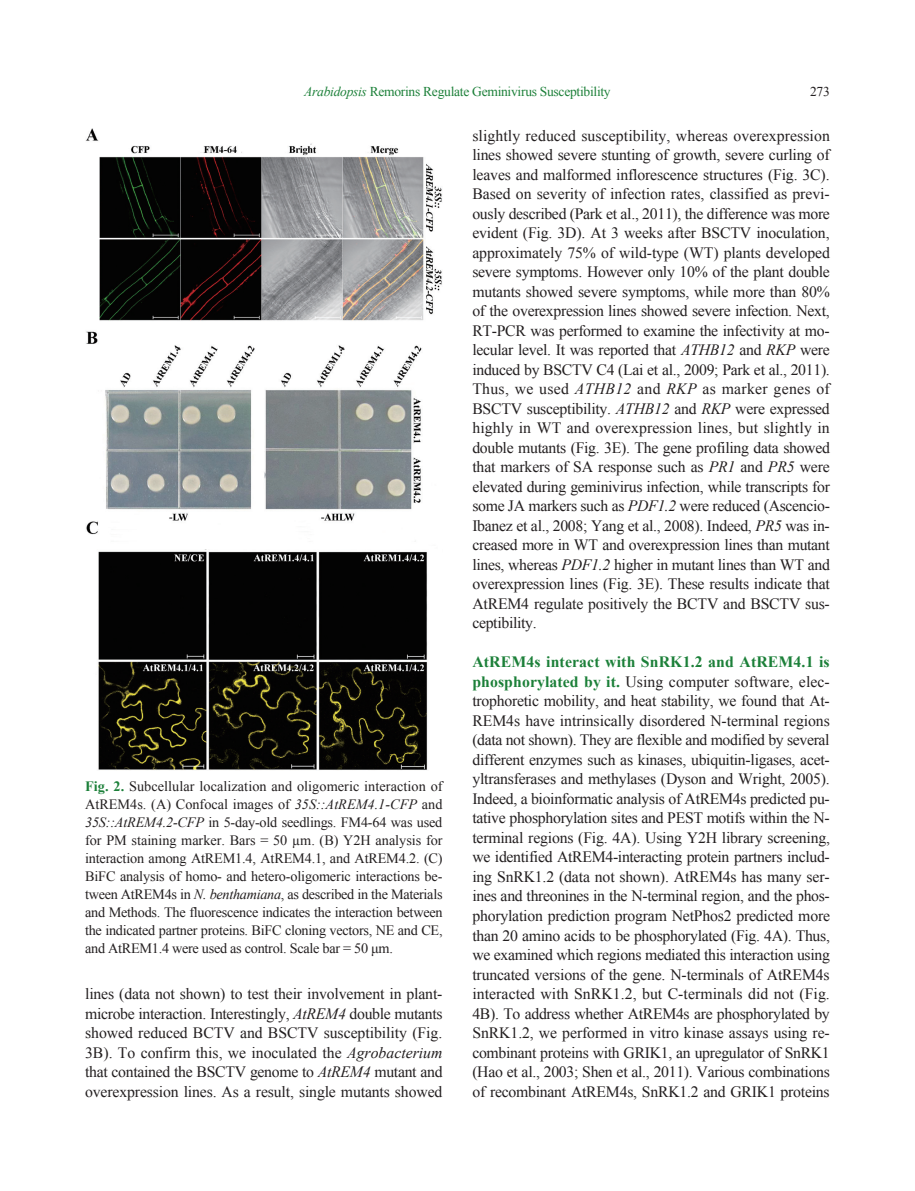
<style>
.page{position:relative;width:915px;height:1191px;background:#fff}
.page>*{position:absolute;margin:0;border:0;box-sizing:border-box;transform-origin:0 0}
.본문-1{font:15.75px/19.5px "Times New Roman";letter-spacing:-.015em;color:#231f20;text-align:justify}
.그림표설명{font:14.25px/18px "Times New Roman";letter-spacing:-.02em;color:#231f20;text-align:justify}
.t1{font:13.5px "Times New Roman";letter-spacing:-.02em;color:#1c8039}
.t2{font:13.5px "Times New Roman";color:#231f20}
.s1{font-style:italic}
.s2{font-weight:700;color:#1c8039}
</style>
<div class="page">
<img style="left:85px;top:128px;width:357px;height:642px">
<p class="t1" style="left:304px;top:83px;width:308px"><span class="s1">Arabidopsis</span> Remorins Regulate Geminivirus Susceptibility</p>
<p class="t2" style="left:809px;top:83px;width:21px">273</p>
<p class="그림표설명" style="left:85px;top:777px;width:359px"><span class="s2">Fig. 2.</span> Subcellular localization and oligomeric interaction of AtREM4s. (A) Confocal images of <span class="s1">35S::AtREM4.1-CFP</span> and <span class="s1">35S::AtREM4.2-CFP</span> in 5-day-old seedlings. FM4-64 was used for PM staining marker. Bars = 50 µm. (B) Y2H analysis for interaction among AtREM1.4, AtREM4.1, and AtREM4.2. (C)<br>BiFC analysis of homo- and hetero-oligomeric interactions be&shy;tween AtREM4s in <span class="s1">N. benthamiana</span>, as described in the Materials and Methods. The fluorescence indicates the interaction between the indicated partner proteins. BiFC cloning vectors, NE and CE, and AtREM1.4 were used as control. Scale bar = 50 μm.</p>
<p class="본문-1" style="left:85px;top:983px;width:359px">lines (data not shown) to test their involvement in plant&shy;microbe interaction. Interestingly, <span class="s1">AtREM4</span> double mutants showed reduced BCTV and BSCTV susceptibility (Fig.<br>3B). To confirm this, we inoculated the <span class="s1">Agrobacterium </span>that contained the BSCTV genome to <span class="s1">AtREM4</span> mutant and overexpression lines. As a result, single mutants showed</p>
<p class="본문-1" style="left:472px;top:125px;width:359px">slightly reduced susceptibility, whereas overexpression lines showed severe stunting of growth, severe curling of leaves and malformed inflorescence structures (Fig. 3C).<br>Based on severity of infection rates, classified as previ&shy;ously described (Park et al., 2011), the difference was more evident (Fig. 3D). At 3 weeks after BSCTV inoculation, approximately 75% of wild-type (WT) plants developed severe symptoms. However only 10% of the plant double mutants showed severe symptoms, while more than 80% of the overexpression lines showed severe infection. Next, RT-PCR was performed to examine the infectivity at mo&shy;lecular level. It was reported that <span class="s1">ATHB12</span> and <span class="s1">RKP</span> were induced by BSCTV C4 (Lai et al., 2009; Park et al., 2011).<br>Thus, we used <span class="s1">ATHB12</span> and <span class="s1">RKP</span> as marker genes of BSCTV susceptibility. <span class="s1">ATHB12</span> and <span class="s1">RKP</span> were expressed highly in WT and overexpression lines, but slightly in double mutants (Fig. 3E). The gene profiling data showed that markers of SA response such as <span class="s1">PR1</span> and <span class="s1">PR5</span> were elevated during geminivirus infection, while transcripts for some JA markers such as <span class="s1">PDF1.2</span> were reduced (Ascencio-Ibanez et al., 2008; Yang et al., 2008). Indeed, <span class="s1">PR5</span> was in&shy;creased more in WT and overexpression lines than mutant lines, whereas <span class="s1">PDF1.2</span> higher in mutant lines than WT and overexpression lines (Fig. 3E). These results indicate that AtREM4 regulate positively the BCTV and BSCTV sus&shy;ceptibility.</p>
<p class="본문-1" style="left:472px;top:652px;width:359px"><span class="s2">AtREM4s interact with SnRK1.2 and AtREM4.1 is phosphorylated by it.</span> Using computer software, elec&shy;trophoretic mobility, and heat stability, we found that At-REM4s have intrinsically disordered N-terminal regions (data not shown). They are flexible and modified by several different enzymes such as kinases, ubiquitin-ligases, acet&shy;yltransferases and methylases (Dyson and Wright, 2005).<br>Indeed, a bioinformatic analysis of AtREM4s predicted pu&shy;tative phosphorylation sites and PEST motifs within the N&shy;terminal regions (Fig. 4A). Using Y2H library screening, we identified AtREM4-interacting protein partners includ&shy;ing SnRK1.2 (data not shown). AtREM4s has many ser&shy;ines and threonines in the N-terminal region, and the phos&shy;phorylation prediction program NetPhos2 predicted more than 20 amino acids to be phosphorylated (Fig. 4A). Thus, we examined which regions mediated this interaction using truncated versions of the gene. N-terminals of AtREM4s interacted with SnRK1.2, but C-terminals did not (Fig.<br>4B). To address whether AtREM4s are phosphorylated by SnRK1.2, we performed in vitro kinase assays using re&shy;combinant proteins with GRIK1, an upregulator of SnRK1 (Hao et al., 2003; Shen et al., 2011). Various combinations of recombinant AtREM4s, SnRK1.2 and GRIK1 proteins</p>
</div>
